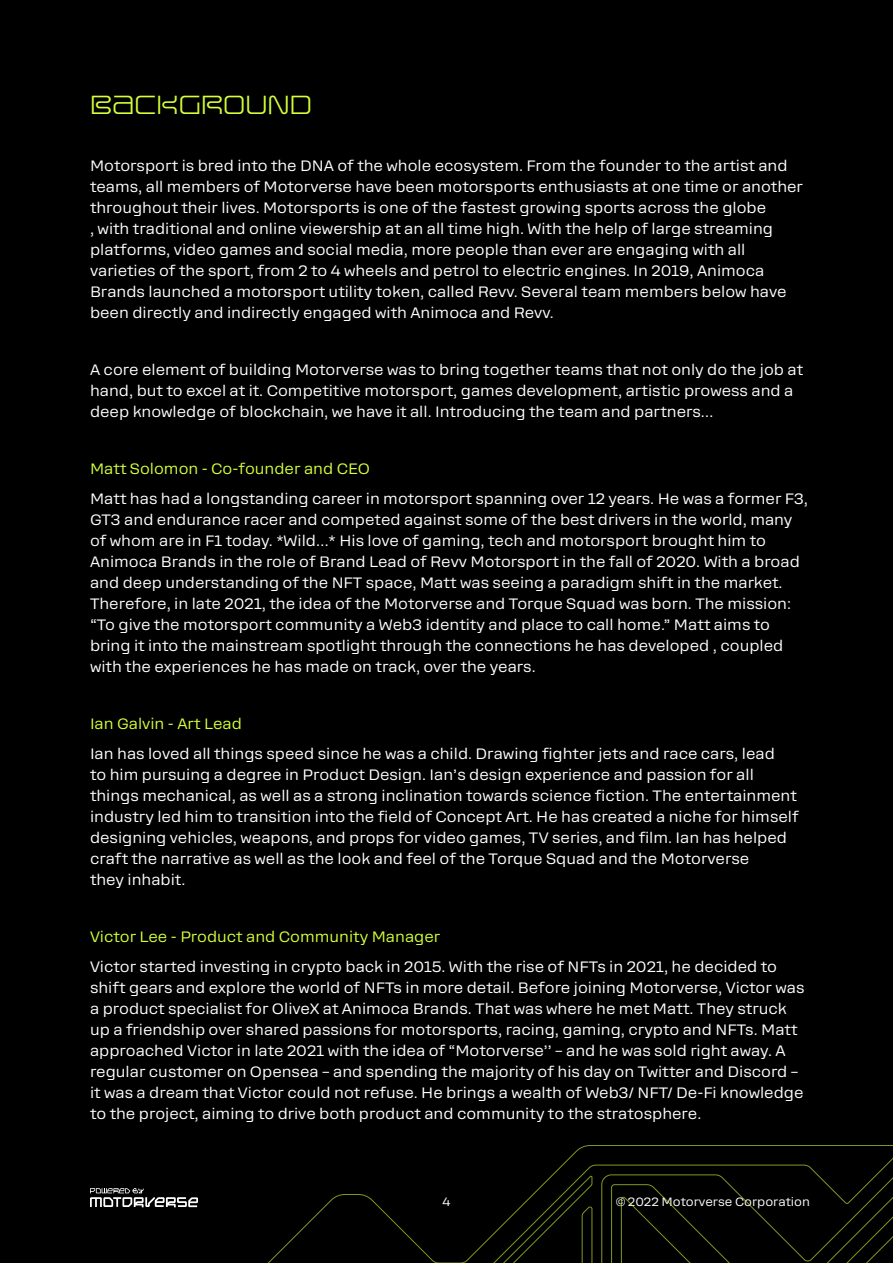
<style>
.page{position:relative;width:893px;height:1263px;background:#000}
.page>*{position:absolute;margin:0;border:0;box-sizing:border-box;transform-origin:0 0}
.t1{font:300 30px "F37 F51";color:#d4ff39}
.t2{font:15px/21px "Rooftop";color:#fff}
.t3{font:15px "Rooftop";color:#d4ff39}
.t4{font:12px "Rooftop";color:#fff}
</style>
<div class="page">
<svg style="left:90px;top:1145px;width:803px;height:118px"></svg>
<h1 class="t1" style="left:90px;top:87px;width:224px">BACKgROUND</h1>
<p class="t2" style="left:90px;top:155px;width:715px">Motorsport is bred into the DNA of the whole ecosystem. From the founder to the artist and teams, all members of Motorverse have been motorsports enthusiasts at one time or another throughout their lives. Motorsports is one of the fastest growing sports across the globe<br>, with traditional and online viewership at an all time high. With the help of large streaming platforms, video games and social media, more people than ever are engaging with all varieties of the sport, from 2 to 4 wheels and petrol to electric engines. In 2019, Animoca Brands launched a motorsport utility token, called Revv. Several team members below have been directly and indirectly engaged with Animoca and Revv.</p>
<p class="t2" style="left:90px;top:359px;width:715px">A core element of building Motorverse was to bring together teams that not only do the job at hand, but to excel at it. Competitive motorsport, games development, artistic prowess and a deep knowledge of blockchain, we have it all. Introducing the team and partners…</p>
<p class="t3" style="left:90px;top:460px;width:281px">Matt Solomon - Co-founder and CEO</p>
<p class="t2" style="left:90px;top:488px;width:720px">Matt has had a longstanding career in motorsport spanning over 12 years. He was a former F3, GT3 and endurance racer and competed against some of the best drivers in the world, many of whom are in F1 today. *Wild…* His love of gaming, tech and motorsport brought him to Animoca Brands in the role of Brand Lead of Revv Motorsport in the fall of 2020. With a broad and deep understanding of the NFT space, Matt was seeing a paradigm shift in the market.<br>Therefore, in late 2021, the idea of the Motorverse and Torque Squad was born. The mission: “To give the motorsport community a Web3 identity and place to call home.” Matt aims to bring it into the mainstream spotlight through the connections he has developed , coupled with the experiences he has made on track, over the years.</p>
<p class="t3" style="left:90px;top:715px;width:153px">Ian Galvin - Art Lead</p>
<p class="t2" style="left:90px;top:743px;width:710px">Ian has loved all things speed since he was a child. Drawing fighter jets and race cars, lead<br>to him pursuing a degree in Product Design. Ian’s design experience and passion for all things mechanical, as well as a strong inclination towards science fiction. The entertainment industry led him to transition into the field of Concept Art. He has created a niche for himself designing vehicles, weapons, and props for video games, TV series, and film. Ian has helped craft the narrative as well as the look and feel of the Torque Squad and the Motorverse<br>they inhabit.</p>
<p class="t3" style="left:90px;top:928px;width:352px">Victor Lee - Product and Community Manager</p>
<p class="t2" style="left:90px;top:956px;width:716px">Victor started investing in crypto back in 2015. With the rise of NFTs in 2021, he decided to shift gears and explore the world of NFTs in more detail. Before joining Motorverse, Victor was a product specialist for OliveX at Animoca Brands. That was where he met Matt. They struck up a friendship over shared passions for motorsports, racing, gaming, crypto and NFTs. Matt approached Victor in late 2021 with the idea of “Motorverse’’ – and he was sold right away. A regular customer on Opensea – and spending the majority of his day on Twitter and Discord – it was a dream that Victor could not refuse. He brings a wealth of Web3/ NFT/ De-Fi knowledge to the project, aiming to drive both product and community to the stratosphere.</p>
<p class="t4" style="left:443px;top:1195px;width:9px">4</p>
<p class="t4" style="left:616px;top:1195px;width:196px">© 2022 Motorverse Corporation</p>
</div>
